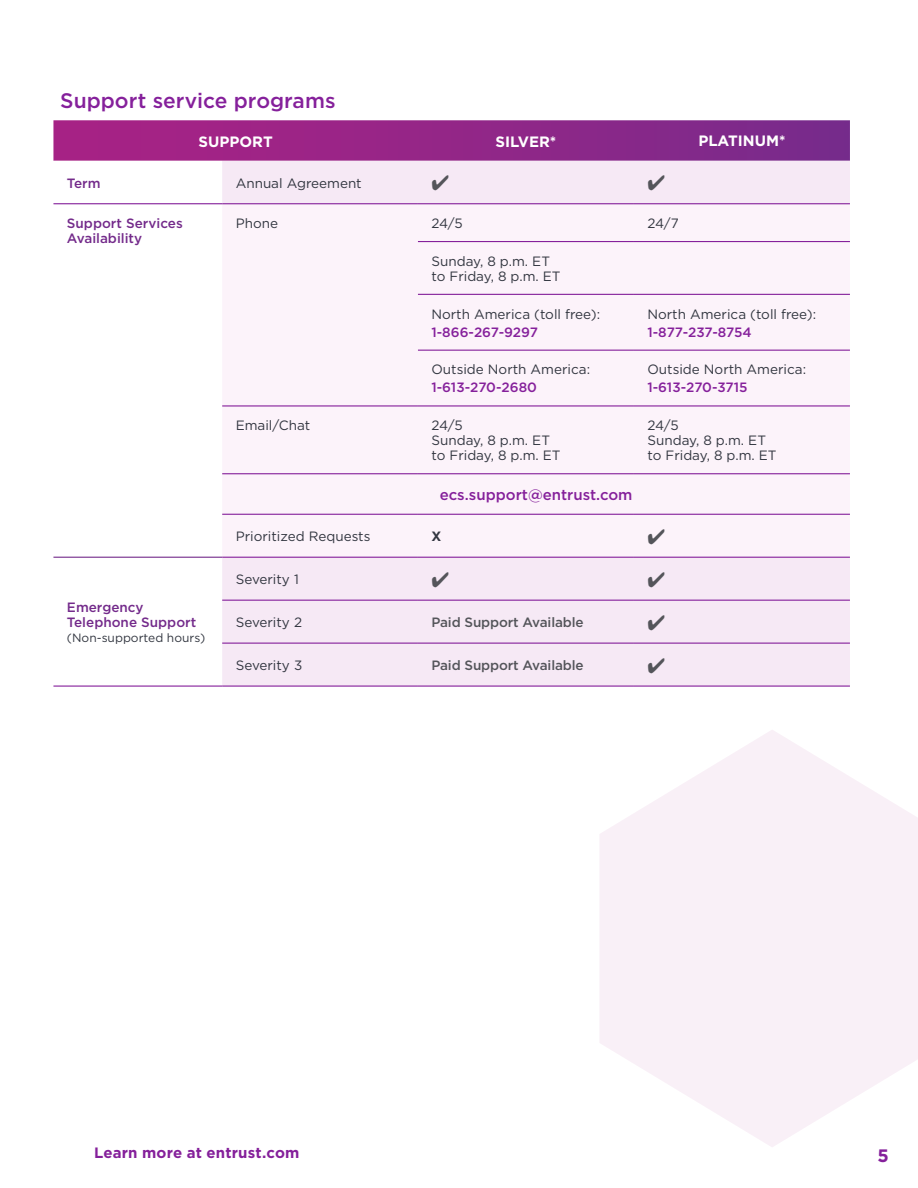
<style>
.page{position:relative;width:918px;height:1188px;background:#fff}
.page>*{position:absolute;margin:0;border:0;box-sizing:border-box;transform-origin:0 0}
.t1{font:500 21px "Gotham";color:#85209b}
.Forridder{font:700 18px "Gotham";color:#85209b}
.t2{font:700 15px "Gotham";color:#fff}
.t3{font:500 15px "Gotham";color:#85209b}
.Headline{font:700 15px "Gotham";letter-spacing:.01em;color:#85209b}
.t4{font:13.5px/18px "Gotham";color:#323640}
.t5{font:500 13.5px "Gotham";color:#742b8b}
.t6{font:500 13.5px "Gotham";letter-spacing:-.01em;color:#54555a}
.t7{font:700 13.5px "Gotham";color:#323640}
.t8{font:12px "Gotham";color:#323640}
.s1{font-weight:500;color:#85209b}
</style>
<div class="page">
<svg style="left:53px;top:120px;width:797px;height:41px;background:#932989"></svg>
<svg style="left:53px;top:204px;width:169px;height:482px"></svg>
<div style="left:222px;top:161px;width:628px;height:525px;background:#f6e9f5"></div>
<div style="left:222px;top:204px;width:628px;height:353px;background:#fcf3fa"></div>
<hr style="left:53px;top:203px;width:169px;height:1px;background:#85209b">
<hr style="left:222px;top:203px;width:196px;height:1px;background:#85209b">
<hr style="left:418px;top:203px;width:216px;height:1px;background:#85209b">
<hr style="left:634px;top:203px;width:216px;height:1px;background:#85209b">
<hr style="left:418px;top:241px;width:216px;height:1px;background:#85209b">
<hr style="left:634px;top:241px;width:216px;height:1px;background:#85209b">
<hr style="left:418px;top:294px;width:216px;height:1px;background:#85209b">
<hr style="left:634px;top:294px;width:216px;height:1px;background:#85209b">
<hr style="left:418px;top:350px;width:216px;height:1px;background:#85209b">
<hr style="left:634px;top:350px;width:216px;height:1px;background:#85209b">
<hr style="left:222px;top:405px;width:196px;height:2px;background:#85209b">
<hr style="left:418px;top:405px;width:216px;height:2px;background:#85209b">
<hr style="left:634px;top:405px;width:216px;height:2px;background:#85209b">
<hr style="left:222px;top:473px;width:196px;height:1px;background:#85209b">
<hr style="left:418px;top:473px;width:216px;height:1px;background:#85209b">
<hr style="left:634px;top:473px;width:216px;height:1px;background:#85209b">
<hr style="left:222px;top:514px;width:196px;height:1px;background:#85209b">
<hr style="left:418px;top:514px;width:216px;height:1px;background:#85209b">
<hr style="left:634px;top:514px;width:216px;height:1px;background:#85209b">
<hr style="left:53px;top:686px;width:169px;height:1px;background:#85209b">
<hr style="left:53px;top:557px;width:169px;height:1px;background:#742b8b">
<hr style="left:222px;top:557px;width:196px;height:1px;background:#85209b">
<hr style="left:418px;top:557px;width:216px;height:1px;background:#85209b">
<hr style="left:634px;top:557px;width:216px;height:1px;background:#85209b">
<hr style="left:222px;top:600px;width:196px;height:1px;background:#85209b">
<hr style="left:418px;top:600px;width:216px;height:1px;background:#85209b">
<hr style="left:634px;top:600px;width:216px;height:1px;background:#85209b">
<hr style="left:222px;top:643px;width:196px;height:1px;background:#85209b">
<hr style="left:418px;top:643px;width:216px;height:1px;background:#85209b">
<hr style="left:634px;top:643px;width:216px;height:1px;background:#85209b">
<hr style="left:222px;top:686px;width:196px;height:1px;background:#85209b">
<hr style="left:418px;top:686px;width:216px;height:1px;background:#85209b">
<hr style="left:634px;top:686px;width:216px;height:1px;background:#85209b">
<svg style="left:600px;top:730px;width:318px;height:417px;fill:#f9f0f7"></svg>
<svg style="left:432px;top:175px;width:17px;height:15px"></svg>
<svg style="left:648px;top:175px;width:17px;height:15px"></svg>
<svg style="left:648px;top:529px;width:17px;height:15px"></svg>
<svg style="left:432px;top:572px;width:17px;height:15px"></svg>
<svg style="left:648px;top:572px;width:17px;height:15px"></svg>
<svg style="left:648px;top:615px;width:17px;height:15px"></svg>
<svg style="left:648px;top:658px;width:17px;height:15px"></svg>
<p class="t1" style="left:60px;top:87px;width:277px">Support service programs</p>
<p class="t2" style="left:199px;top:133px;width:76px">SUPPORT</p>
<p class="t2" style="left:496px;top:133px;width:62px">SILVER*</p>
<p class="t2" style="left:698px;top:132px;width:89px">PLATINUM*</p>
<p class="t5" style="left:67px;top:174px;width:35px">Term</p>
<p class="t4" style="left:236px;top:174px;width:128px">Annual Agreement</p>
<p class="t5" style="left:67px;top:214px;width:117px">Support Services</p>
<p class="t5" style="left:67px;top:229px;width:77px">Availability</p>
<p class="t4" style="left:236px;top:214px;width:44px">Phone</p>
<p class="t4" style="left:431px;top:214px;width:33px">24/5</p>
<p class="t4" style="left:647px;top:214px;width:33px">24/7</p>
<p class="t4" style="left:431px;top:253px;width:131px;line-height:15px">Sunday, 8 p.m. ET to Friday, 8 p.m. ET</p>
<p class="t4" style="left:431px;top:305px;width:170px">North America (toll free):<br><span class="s1">1-866-267-9297</span></p>
<p class="t4" style="left:647px;top:305px;width:170px">North America (toll free):<br><span class="s1">1-877-237-8754</span></p>
<p class="t4" style="left:431px;top:360px;width:160px">Outside North America:<br><span class="s1">1-613-270-2680</span></p>
<p class="t4" style="left:647px;top:360px;width:160px">Outside North America:<br><span class="s1">1-613-270-3715</span></p>
<p class="t4" style="left:236px;top:416px;width:76px">Email/Chat</p>
<p class="t4" style="left:431px;top:416px;width:33px">24/5</p>
<p class="t4" style="left:431px;top:433px;width:131px;line-height:15px">Sunday, 8 p.m. ET to Friday, 8 p.m. ET</p>
<p class="t4" style="left:647px;top:416px;width:33px">24/5</p>
<p class="t4" style="left:647px;top:433px;width:131px;line-height:15px">Sunday, 8 p.m. ET to Friday, 8 p.m. ET</p>
<p class="t3" style="left:440px;top:485px;width:194px">ecs.support@entrust.com</p>
<p class="t5" style="left:67px;top:598px;width:78px">Emergency</p>
<p class="t5" style="left:67px;top:613px;width:131px">Telephone Support</p>
<p class="t8" style="left:67px;top:631px;width:140px">(Non-supported hours)</p>
<p class="t4" style="left:236px;top:527px;width:136px">Prioritized Requests</p>
<p class="t7" style="left:431px;top:529px;width:11px">X</p>
<p class="t4" style="left:236px;top:570px;width:65px">Severity 1</p>
<p class="t4" style="left:236px;top:613px;width:68px">Severity 2</p>
<p class="t6" style="left:431px;top:613px;width:154px">Paid Support Available</p>
<p class="t4" style="left:236px;top:656px;width:68px">Severity 3</p>
<p class="t6" style="left:431px;top:656px;width:154px">Paid Support Available</p>
<p class="Headline" style="left:94px;top:1144px;width:207px">Learn more at entrust.com</p>
<p class="Forridder" style="left:878px;top:1145px;width:13px">5</p>
</div>
